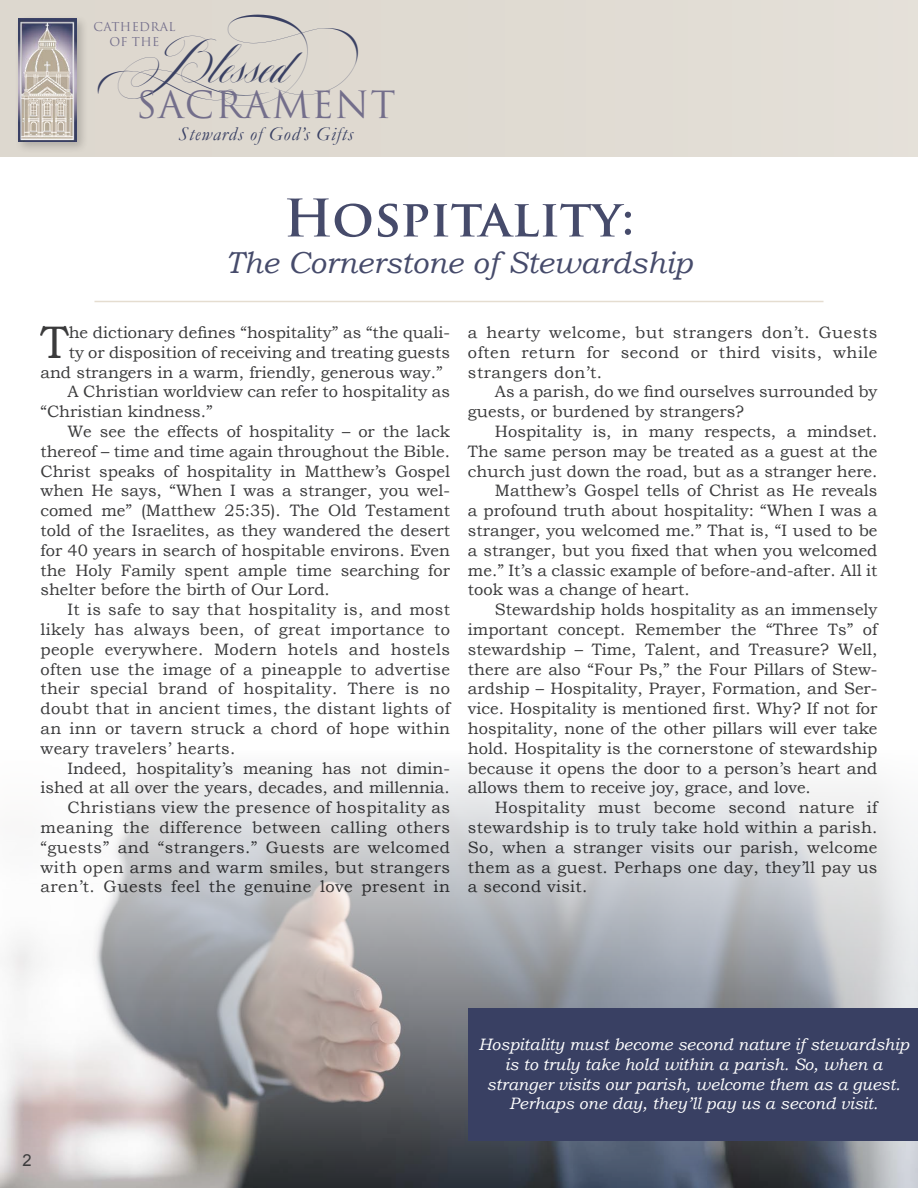
<style>
.page{position:relative;width:918px;height:1188px;background:#fff}
.page>*{position:absolute;margin:0;border:0;box-sizing:border-box;transform-origin:0 0}
.t1{font:700 50.4px "Trajan Pro";color:#464b6b}
.t2{font:45.6px "Bookman Old Style";color:#3b3b3c}
.t3{font:36.6px "Trajan Pro";letter-spacing:.03em;color:#736e8b}
.t4{font:900 33.3px "Mozart Script";color:#394063}
.t5{font:italic 30.3px "Bookman Old Style";color:#464b6b}
.t6{font:italic 19.5px "Garamond";letter-spacing:.05em;color:#394063}
.t7{font:16.5px/19.8px "Bookman Old Style";color:#3b3b3c;text-align:justify}
.t8{font:16.5px "Bookman Old Style";letter-spacing:.02em;color:#3b3b3c}
.t9{font:16.5px "Bookman Old Style";letter-spacing:.03em;color:#3b3b3c}
.t10{font:italic 16.5px/19.8px "Bookman Old Style";color:#fff;text-align:center}
.t11{font:16.5px "Arial";color:#3b3b3c}
.t12{font:11.85px/15px "Trajan Pro";letter-spacing:.03em;color:#736e8b;text-align:center}
</style>
<div class="page">
<img style="left:0;top:769px;width:918px;height:419px">
<div style="left:0;top:0;width:918px;height:157px;background:#dfdad2"></div>
<div style="left:14px;top:14px;width:75px;height:140px;background:#000;opacity:.2"></div>
<img style="left:18px;top:18px;width:58px;height:123px">
<div style="left:468px;top:1008px;width:450px;height:132px;background:#394063"></div>
<hr style="left:94px;top:301px;width:730px;height:1px;background:#e5ddd0">
<h3 class="t4" style="left:126px;top:51px;width:262px">Blessed</h3>
<p class="t12" style="left:94px;top:19px;width:83px">CATHEDRAL<br>OF THE</p>
<h3 class="t3" style="left:136px;top:82px;width:261px">SACRAMENT</h3>
<p class="t6" style="left:178px;top:121px;width:176px">Stewards of God’s Gifts</p>
<h1 class="t1" style="left:284px;top:187px;width:352px">Hospitality:</h1>
<h3 class="t5" style="left:226px;top:243px;width:468px">The Cornerstone of Stewardship</h3>
<h2 class="t2" style="left:40px;top:313px;width:30px">T</h2>
<p class="t7" style="left:69px;top:323px;width:383px">he dictionary defines “hospitality” as “the quali-</p>
<p class="t7" style="left:69px;top:342px;width:383px">ty or disposition of receiving and treating guests</p>
<p class="t7" style="left:40px;top:362px;width:404px">and strangers in a warm, friendly, generous way.”</p>
<p class="t7" style="left:67px;top:382px;width:384px">A Christian worldview can refer to hospitality as</p>
<p class="t7" style="left:40px;top:402px;width:174px">“Christian kindness.”</p>
<p class="t7" style="left:67px;top:422px;width:384px">We see the effects of hospitality – or the lack</p>
<p class="t7" style="left:40px;top:441px;width:411px">thereof – time and time again throughout the Bible.</p>
<p class="t7" style="left:40px;top:461px;width:411px">Christ speaks of hospitality in Matthew’s Gospel</p>
<p class="t7" style="left:40px;top:481px;width:411px">when He says, “When I was a stranger, you wel-</p>
<p class="t7" style="left:40px;top:501px;width:411px">comed me” (Matthew 25:35). The Old Testament</p>
<p class="t7" style="left:40px;top:521px;width:411px">told of the Israelites, as they wandered the desert</p>
<p class="t7" style="left:40px;top:540px;width:411px">for 40 years in search of hospitable environs. Even</p>
<p class="t7" style="left:40px;top:560px;width:411px">the Holy Family spent ample time searching for</p>
<p class="t7" style="left:40px;top:580px;width:291px">shelter before the birth of Our Lord.</p>
<p class="t8" style="left:67px;top:599px;width:384px">It is safe to say that hospitality is, and most</p>
<p class="t8" style="left:40px;top:619px;width:411px">likely has always been, of great importance to</p>
<p class="t8" style="left:40px;top:639px;width:411px">people everywhere. Modern hotels and hostels</p>
<p class="t8" style="left:40px;top:658px;width:411px">often use the image of a pineapple to advertise</p>
<p class="t8" style="left:40px;top:678px;width:411px">their special brand of hospitality. There is no</p>
<p class="t8" style="left:40px;top:698px;width:411px">doubt that in ancient times, the distant lights of</p>
<p class="t8" style="left:40px;top:718px;width:411px">an inn or tavern struck a chord of hope within</p>
<p class="t8" style="left:40px;top:738px;width:197px">weary travelers’ hearts.</p>
<p class="t7" style="left:67px;top:758px;width:384px">Indeed, hospitality’s meaning has not dimin-</p>
<p class="t7" style="left:40px;top:778px;width:411px">ished at all over the years, decades, and millennia.</p>
<p class="t9" style="left:67px;top:797px;width:384px">Christians view the presence of hospitality as</p>
<p class="t9" style="left:40px;top:817px;width:411px">meaning the difference between calling others</p>
<p class="t9" style="left:40px;top:837px;width:411px">“guests” and “strangers.” Guests are welcomed</p>
<p class="t9" style="left:40px;top:856px;width:411px">with open arms and warm smiles, but strangers</p>
<p class="t9" style="left:40px;top:876px;width:411px">aren’t. Guests feel the genuine love present in</p>
<p class="t7" style="left:468px;top:323px;width:411px">a hearty welcome, but strangers don’t. Guests often return for second or third visits, while strangers don’t.</p>
<p class="t7" style="left:468px;top:382px;width:411px;text-indent:27px">As a parish, do we find ourselves surrounded by guests, or burdened by strangers?</p>
<p class="t7" style="left:495px;top:422px;width:384px">Hospitality is, in many respects, a mindset.</p>
<p class="t7" style="left:468px;top:441px;width:411px">The same person may be treated as a guest at the</p>
<p class="t7" style="left:468px;top:461px;width:411px">church just down the road, but as a stranger here.</p>
<p class="t7" style="left:495px;top:481px;width:384px">Matthew’s Gospel tells of Christ as He reveals</p>
<p class="t7" style="left:468px;top:501px;width:411px">a profound truth about hospitality: “When I was a</p>
<p class="t7" style="left:468px;top:521px;width:411px">stranger, you welcomed me.” That is, “I used to be</p>
<p class="t7" style="left:468px;top:540px;width:411px">a stranger, but you fixed that when you welcomed</p>
<p class="t7" style="left:468px;top:560px;width:411px">me.” It’s a classic example of before-and-after. All it</p>
<p class="t7" style="left:468px;top:580px;width:223px">took was a change of heart.</p>
<p class="t7" style="left:495px;top:600px;width:384px">Stewardship holds hospitality as an immensely</p>
<p class="t7" style="left:468px;top:620px;width:411px">important concept. Remember the “Three Ts” of</p>
<p class="t7" style="left:468px;top:639px;width:411px">stewardship – Time, Talent, and Treasure? Well,</p>
<p class="t7" style="left:468px;top:659px;width:411px">there are also “Four Ps,” the Four Pillars of Stew-</p>
<p class="t7" style="left:468px;top:679px;width:411px">ardship – Hospitality, Prayer, Formation, and Ser-</p>
<p class="t7" style="left:468px;top:699px;width:411px">vice. Hospitality is mentioned first. Why? If not for</p>
<p class="t7" style="left:468px;top:719px;width:411px">hospitality, none of the other pillars will ever take</p>
<p class="t7" style="left:468px;top:738px;width:411px">hold. Hospitality is the cornerstone of stewardship</p>
<p class="t7" style="left:468px;top:758px;width:411px">because it opens the door to a person’s heart and</p>
<p class="t7" style="left:468px;top:778px;width:344px">allows them to receive joy, grace, and love.</p>
<p class="t8" style="left:495px;top:797px;width:384px">Hospitality must become second nature if</p>
<p class="t8" style="left:468px;top:817px;width:411px">stewardship is to truly take hold within a parish.</p>
<p class="t8" style="left:468px;top:837px;width:411px">So, when a stranger visits our parish, welcome</p>
<p class="t8" style="left:468px;top:856px;width:411px">them as a guest. Perhaps one day, they’ll pay us</p>
<p class="t8" style="left:468px;top:876px;width:121px">a second visit.</p>
<p class="t11" style="left:22px;top:1150px;width:11px">2</p>
<p class="t10" style="left:478px;top:1034px;width:432px">Hospitality must become second nature if stewardship is to truly take hold within a parish. So, when a stranger visits our parish, welcome them as a guest.<br>Perhaps one day, they’ll pay us a second visit.</p>
</div>
